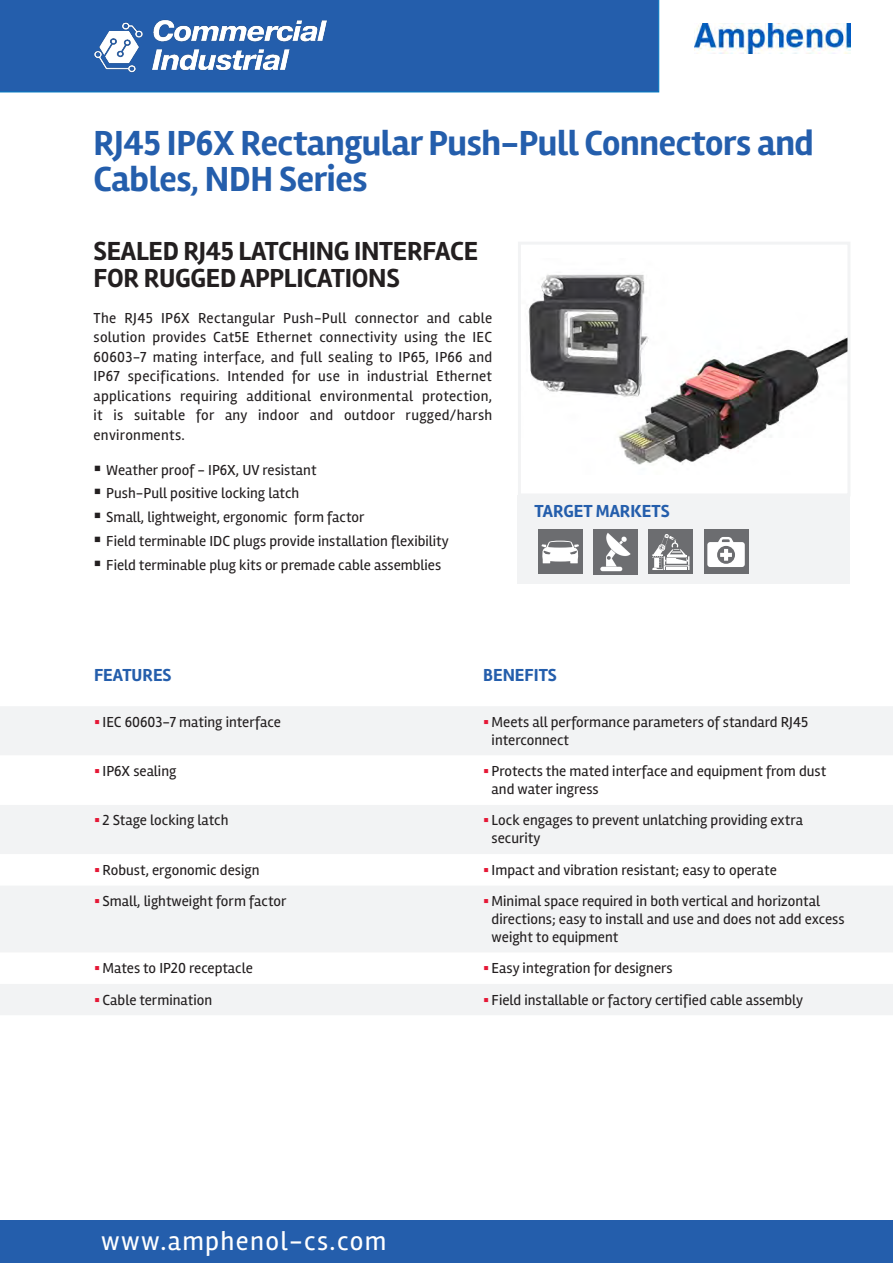
<style>
.page{position:relative;width:893px;height:1263px;background:#fff}
.page>*{position:absolute;margin:0;border:0;box-sizing:border-box;transform-origin:0 0}
.t1{font:700 36px/36px "Rambla";letter-spacing:-.01em;color:#245eac}
.t2{font:700 27px/27px "Rambla";letter-spacing:-.01em;color:#231f20}
.t3{font:27px "Rambla";letter-spacing:.05em;color:#fff}
.t4{font:700 18px "Rambla";color:#245eac}
.t5{font:15px/19.5px "Rambla";color:#231f20}
.s1{color:#e51836}
</style>
<div class="page">
<div style="left:0;top:0;width:659px;height:92px;background:#245eac"></div>
<div style="left:0;top:1220px;width:893px;height:43px;background:#245eac"></div>
<img style="left:695px;top:23px;width:155px;height:30px">
<div style="left:517px;top:496px;width:333px;height:88px;background:#f2f3f4"></div>
<div style="left:538px;top:529px;width:45px;height:45px;background:#6c6d70"></div>
<svg style="left:541px;top:541px;width:38px;height:22px"></svg>
<img style="left:528px;top:274px;width:318px;height:191px">
<div style="left:518px;top:242px;width:332px;height:254px;border:3px solid #f2f3f4"></div>
<img style="left:94px;top:18px;width:234px;height:57px">
<div style="left:0;top:706px;width:893px;height:309px;background:#f2f3f4"></div>
<svg style="left:0;top:755px;width:893px;height:229px;fill:#f2f3f4"></svg>
<img style="left:593px;top:529px;width:45px;height:45px">
<div style="left:648px;top:529px;width:45px;height:45px;background:#6c6d70"></div>
<svg style="left:652px;top:534px;width:37px;height:36px"></svg>
<div style="left:704px;top:529px;width:44px;height:45px;background:#6c6d70"></div>
<svg style="left:707px;top:537px;width:38px;height:30px"></svg>
<p class="t1" style="left:94px;top:125px;width:722px">RJ45 IP6X Rectangular Push-Pull Connectors and<br>Cables, NDH Series</p>
<p class="t2" style="left:94px;top:238px;width:386px">SEALED RJ45 LATCHING INTERFACE<br>FOR RUGGED APPLICATIONS</p>
<p class="t5" style="left:94px;top:308px;width:400px;text-align:justify">The RJ45 IP6X Rectangular Push-Pull connector and cable solution provides Cat5E Ethernet connectivity using the IEC 60603-7 mating interface, and full sealing to IP65, IP66 and IP67 specifications. Intended for use in industrial Ethernet applications requiring additional environmental protection, it is suitable for any indoor and outdoor rugged/harsh environments.</p>
<p class="t5" style="left:94px;top:460px;width:225px">▪ Weather proof - IP6X, UV resistant</p>
<p class="t5" style="left:94px;top:483px;width:207px">▪ Push-Pull positive locking latch</p>
<p class="t5" style="left:94px;top:507px;width:273px">▪ Small, lightweight, ergonomic form factor</p>
<p class="t5" style="left:94px;top:531px;width:357px">▪ Field terminable IDC plugs provide installation flexibility</p>
<p class="t5" style="left:94px;top:555px;width:349px">▪ Field terminable plug kits or premade cable assemblies</p>
<p class="t4" style="left:534px;top:500px;width:137px">TARGET MARKETS</p>
<p class="t4" style="left:94px;top:664px;width:79px">FEATURES</p>
<p class="t4" style="left:483px;top:664px;width:75px">BENEFITS</p>
<p class="t5" style="left:94px;top:712px;width:188px"><span class="s1">▪</span> IEC 60603-7 mating interface</p>
<p class="t5" style="left:492px;top:713px;width:318px;line-height:18px;text-indent:-9px"><span class="s1">▪</span> Meets all performance parameters of standard RJ45 interconnect</p>
<p class="t5" style="left:94px;top:761px;width:84px"><span class="s1">▪</span> IP6X sealing</p>
<p class="t5" style="left:492px;top:762px;width:336px;line-height:18px;text-indent:-9px"><span class="s1">▪</span> Protects the mated interface and equipment from dust and water ingress</p>
<p class="t5" style="left:94px;top:811px;width:136px"><span class="s1">▪</span> 2 Stage locking latch</p>
<p class="t5" style="left:492px;top:811px;width:313px;line-height:18px;text-indent:-9px"><span class="s1">▪</span> Lock engages to prevent unlatching providing extra security</p>
<p class="t5" style="left:94px;top:860px;width:167px"><span class="s1">▪</span> Robust, ergonomic design</p>
<p class="t5" style="left:483px;top:860px;width:295px"><span class="s1">▪</span> Impact and vibration resistant; easy to operate</p>
<p class="t5" style="left:94px;top:891px;width:194px"><span class="s1">▪</span> Small, lightweight form factor</p>
<p class="t5" style="left:492px;top:892px;width:354px;line-height:18px;text-indent:-9px"><span class="s1">▪</span> Minimal space required in both vertical and horizontal directions; easy to install and use and does not add excess weight to equipment</p>
<p class="t5" style="left:94px;top:958px;width:160px"><span class="s1">▪</span> Mates to IP20 receptacle</p>
<p class="t5" style="left:483px;top:958px;width:191px"><span class="s1">▪</span> Easy integration for designers</p>
<p class="t5" style="left:94px;top:990px;width:120px"><span class="s1">▪</span> Cable termination</p>
<p class="t5" style="left:483px;top:990px;width:322px"><span class="s1">▪</span> Field installable or factory certified cable assembly</p>
<h2 class="t3" style="left:101px;top:1224px;width:287px">www.amphenol-cs.com</h2>
</div>
